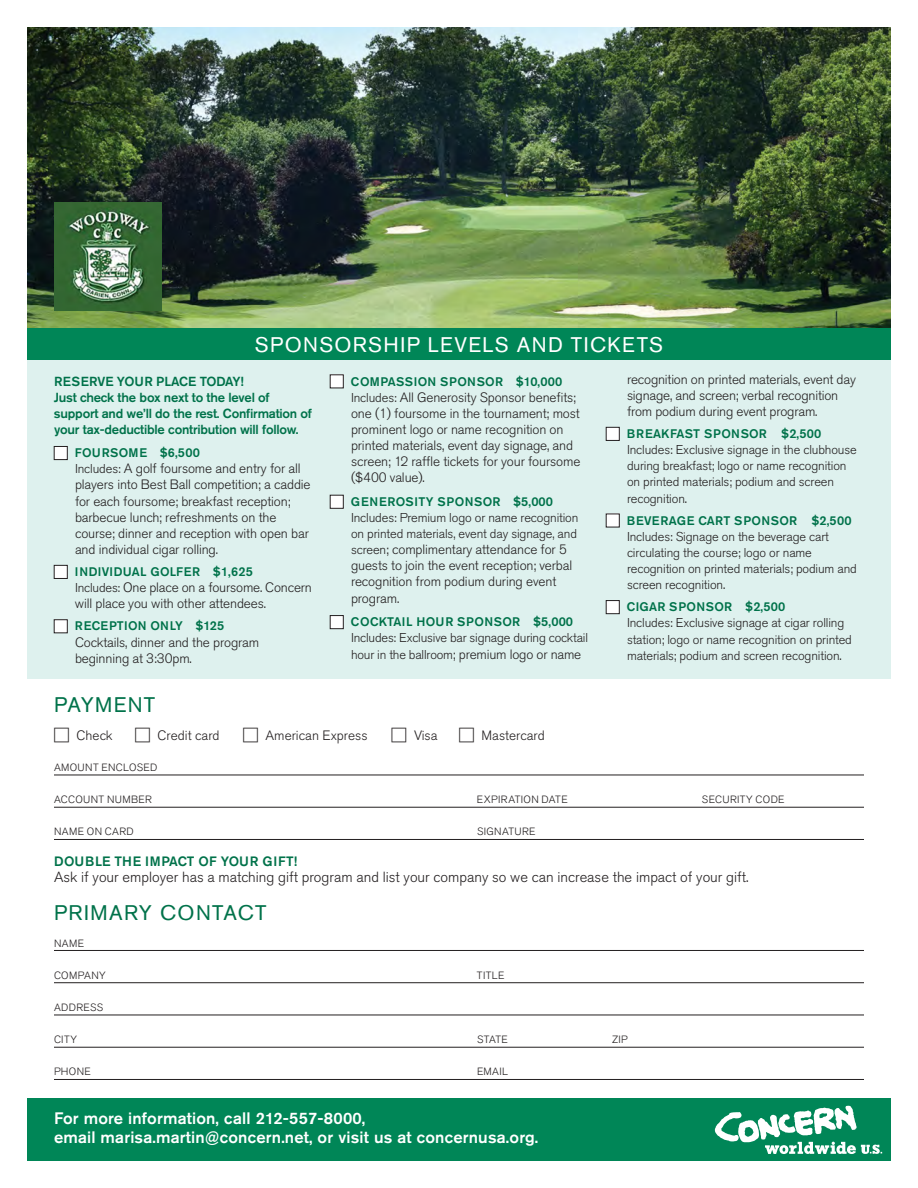
<style>
.page{position:relative;width:918px;height:1188px;background:#fff}
.page>*{position:absolute;margin:0;border:0;box-sizing:border-box;transform-origin:0 0}
.t1{font:21px "Akzidenz Grotesk Pro";letter-spacing:.065em;color:#fff}
.t2{font:21px "Akzidenz Grotesk Pro";letter-spacing:.065em;color:#00724a}
.t3{font:500 16.5px/19.5px "Akzidenz Grotesk Pro";letter-spacing:.01em;color:#fff}
.t4{font:300 14.7px "Akzidenz Grotesk Pro";color:#231f20}
.t5{font:300 13.5px/16px "Akzidenz Grotesk Pro";letter-spacing:-.01em;color:#231f20}
.t6{font:500 13.5px "Akzidenz Grotesk Pro";letter-spacing:.03em;color:#00724a}
.t7{font:500 13.05px/15.8px "Akzidenz Grotesk Pro";letter-spacing:-.02em;color:#00724a}
.t8{font:300 12.75px/16.2px "Akzidenz Grotesk Pro";letter-spacing:-.01em;color:#231f20}
.t9{font:500 12.3px "Akzidenz Grotesk Pro";letter-spacing:.02em;color:#00724a}
.t10{font:500 12.3px "Akzidenz Grotesk Pro";letter-spacing:.04em;color:#00724a}
.t11{font:300 10.5px "Akzidenz Grotesk Pro";letter-spacing:.035em;color:#231f20}
.s1{font-size:12.75px}
.s2{font-size:13.5px}
</style>
<div class="page">
<img style="left:27px;top:27px;width:864px;height:301px">
<div style="left:27px;top:346px;width:864px;height:334px;background:#def1ee"></div>
<div style="left:27px;top:328px;width:864px;height:32px;background:#008657"></div>
<hr style="left:54px;top:775px;width:810px;height:1px;background:#231f20">
<hr style="left:54px;top:807px;width:810px;height:1px;background:#231f20">
<hr style="left:54px;top:839px;width:810px;height:1px;background:#231f20">
<hr style="left:54px;top:950px;width:810px;height:1px;background:#231f20">
<hr style="left:54px;top:982px;width:810px;height:1px;background:#231f20">
<hr style="left:54px;top:1015px;width:810px;height:1px;background:#231f20">
<hr style="left:54px;top:1047px;width:810px;height:1px;background:#231f20">
<hr style="left:54px;top:1079px;width:810px;height:1px;background:#231f20">
<div style="left:54px;top:446px;width:13px;height:14px;background:#fff"></div>
<div style="left:54px;top:446px;width:14px;height:14px;border:1px solid #231f20"></div>
<div style="left:54px;top:565px;width:13px;height:13px;background:#fff"></div>
<div style="left:54px;top:565px;width:14px;height:14px;border:1px solid #231f20"></div>
<div style="left:54px;top:620px;width:13px;height:13px;background:#fff"></div>
<div style="left:54px;top:620px;width:14px;height:13px;border:1px solid #231f20"></div>
<div style="left:330px;top:375px;width:13px;height:13px;background:#fff"></div>
<div style="left:330px;top:375px;width:14px;height:13px;border:1px solid #231f20"></div>
<div style="left:330px;top:495px;width:13px;height:13px;background:#fff"></div>
<div style="left:330px;top:495px;width:14px;height:13px;border:1px solid #231f20"></div>
<div style="left:330px;top:616px;width:13px;height:13px;background:#fff"></div>
<div style="left:330px;top:615px;width:14px;height:14px;border:1px solid #231f20"></div>
<div style="left:606px;top:427px;width:13px;height:13px;background:#fff"></div>
<div style="left:606px;top:427px;width:14px;height:14px;border:1px solid #231f20"></div>
<div style="left:606px;top:514px;width:13px;height:13px;background:#fff"></div>
<div style="left:606px;top:514px;width:14px;height:13px;border:1px solid #231f20"></div>
<div style="left:606px;top:601px;width:13px;height:13px;background:#fff"></div>
<div style="left:606px;top:600px;width:14px;height:14px;border:1px solid #231f20"></div>
<img style="left:54px;top:202px;width:108px;height:108px">
<div style="left:27px;top:1098px;width:864px;height:63px;background:#008657"></div>
<svg style="left:715px;top:1106px;width:167px;height:48px"></svg>
<h1 class="t1" style="left:255px;top:331px;width:410px">SPONSORSHIP LEVELS AND TICKETS</h1>
<p class="t7" style="left:54px;top:374px;width:259px">RESERVE YOUR PLACE TODAY!<br>Just check the box next to the level of support and we’ll do the rest. Confirmation of your tax-deductible contribution will follow.</p>
<p class="t9" style="left:75px;top:445px;width:126px">FOURSOME <span class="s1">$6,500</span></p>
<p class="t5" style="left:75px;top:461px;width:237px"><span class="s1">Includes:</span> A golf foursome and entry for all players into Best Ball competition; a caddie for each foursome; breakfast reception; barbecue lunch; refreshments on the course; dinner and reception with open bar and individual cigar rolling.</p>
<p class="t9" style="left:75px;top:564px;width:179px">INDIVIDUAL GOLFER <span class="s1">$1,625</span></p>
<p class="t5" style="left:75px;top:579px;width:239px"><span class="s1">Includes:</span> One place on a foursome. Concern will place you with other attendees.</p>
<p class="t9" style="left:75px;top:618px;width:151px">RECEPTION ONLY <span class="s1">$125</span></p>
<p class="t5" style="left:75px;top:634px;width:186px">Cocktails, dinner and the program beginning at 3:30pm.</p>
<p class="t9" style="left:351px;top:373px;width:213px">COMPASSION SPONSOR <span class="s1">$10,000</span></p>
<p class="t5" style="left:351px;top:389px;width:231px"><span class="s1">Includes:</span> All Generosity Sponsor benefits; one (1) foursome in the tournament; most prominent logo or name recognition on printed materials, event day signage, and screen; 12 raffle tickets for your foursome ($400 value).</p>
<p class="t10" style="left:351px;top:494px;width:204px">GENEROSITY SPONSOR <span class="s1">$5,000</span></p>
<p class="t8" style="left:351px;top:509px;width:229px">Includes: Premium logo or name recognition on printed materials, event day signage, and</p>
<p class="t5" style="left:351px;top:542px;width:223px"><span class="s1">screen</span>; complimentary attendance for 5 guests to join the event reception; verbal recognition from podium during event program.</p>
<p class="t9" style="left:351px;top:614px;width:224px">COCKTAIL HOUR SPONSOR <span class="s1">$5,000</span></p>
<p class="t8" style="left:351px;top:630px;width:239px">Includes: Exclusive bar signage during cocktail</p>
<p class="t5" style="left:351px;top:646px;width:232px"><span class="s1">hour in the ballroom</span>; premium logo or name</p>
<p class="t5" style="left:627px;top:371px;width:230px">recognition on printed materials, event day signage, and screen; verbal recognition from podium during event program.</p>
<p class="t9" style="left:627px;top:426px;width:196px">BREAKFAST SPONSOR <span class="s1">$2,500</span></p>
<p class="t8" style="left:627px;top:442px;width:231px">Includes: Exclusive signage in the clubhouse during breakfast; logo or name recognition on printed materials; podium and screen recognition<span class="s2">.</span></p>
<p class="t9" style="left:627px;top:512px;width:226px">BEVERAGE CART SPONSOR <span class="s1">$2,500</span></p>
<p class="t8" style="left:627px;top:528px;width:231px">Includes: Signage on the beverage cart circulating the course; logo or name recognition on printed materials; podium and screen recognition<span class="s2">.</span></p>
<p class="t9" style="left:627px;top:599px;width:160px">CIGAR SPONSOR <span class="s1">$2,500</span></p>
<p class="t8" style="left:627px;top:615px;width:226px">Includes: Exclusive signage at cigar rolling station; logo or name recognition on printed materials; podium and screen recognition<span class="s2">.</span></p>
<h1 class="t2" style="left:54px;top:691px;width:103px">PAYMENT</h1>
<p class="t5" style="left:77px;top:728px;width:38px">Check</p>
<p class="t5" style="left:158px;top:728px;width:64px">Credit card</p>
<p class="t5" style="left:266px;top:728px;width:103px">American Express</p>
<p class="t5" style="left:414px;top:728px;width:25px">Visa</p>
<p class="t5" style="left:482px;top:728px;width:65px">Mastercard</p>
<p class="t11" style="left:54px;top:761px;width:105px">AMOUNT ENCLOSED</p>
<p class="t11" style="left:54px;top:793px;width:99px">ACCOUNT NUMBER</p>
<p class="t11" style="left:477px;top:793px;width:92px">EXPIRATION DATE</p>
<p class="t11" style="left:702px;top:793px;width:84px">SECURITY CODE</p>
<p class="t11" style="left:54px;top:825px;width:81px">NAME ON CARD</p>
<p class="t11" style="left:477px;top:825px;width:60px">SIGNATURE</p>
<p class="t6" style="left:54px;top:852px;width:245px">DOUBLE THE IMPACT OF YOUR GIFT!</p>
<p class="t4" style="left:54px;top:867px;width:696px">Ask if your employer has a matching gift program and list your company so we can increase the impact of your gift.</p>
<h1 class="t2" style="left:54px;top:899px;width:214px">PRIMARY CONTACT</h1>
<p class="t11" style="left:54px;top:936px;width:32px">NAME</p>
<p class="t11" style="left:54px;top:968px;width:53px">COMPANY</p>
<p class="t11" style="left:477px;top:968px;width:29px">TITLE</p>
<p class="t11" style="left:54px;top:1001px;width:51px">ADDRESS</p>
<p class="t11" style="left:54px;top:1033px;width:24px">CITY</p>
<p class="t11" style="left:477px;top:1033px;width:32px">STATE</p>
<p class="t11" style="left:612px;top:1033px;width:17px">ZIP</p>
<p class="t11" style="left:54px;top:1065px;width:38px">PHONE</p>
<p class="t11" style="left:477px;top:1065px;width:33px">EMAIL</p>
<p class="t3" style="left:54px;top:1108px;width:486px">For more information, call 212-557-8000,<br>email marisa.martin@concern.net, or visit us at concernusa.org.</p>
</div>
